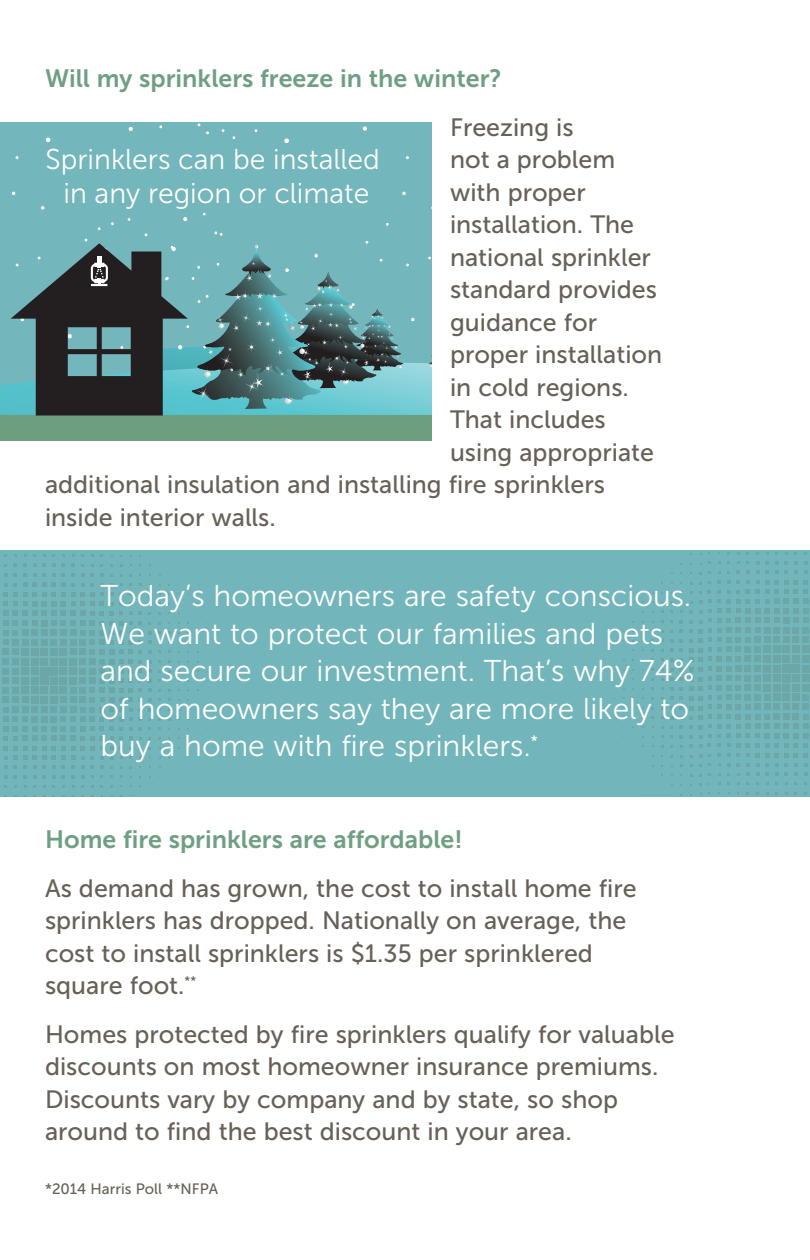
<style>
.page{position:relative;width:810px;height:1260px;background:#fff}
.page>*{position:absolute;margin:0;border:0;box-sizing:border-box;transform-origin:0 0}
.t1{font:30px/37.5px "Museo Sans 300";color:#fff}
.t2{font:28.5px/34.2px "Museo Sans 300";color:#fff;text-align:center}
.t3{font:25px/32.5px "Museo Sans 500";color:#676058}
.t4{font:25px "Museo Sans 700";color:#6f9f82}
.t5{font:15px "Museo Sans 500";color:#676058}
</style>
<div class="page">
<div style="left:0;top:414px;width:432px;height:27px;background:#6e9e80"></div>
<div style="left:224px;top:122px;width:208px;height:121px;background:#73b6bb"></div>
<div style="left:0;top:122px;width:224px;height:121px;background:#73b6bb"></div>
<svg style="left:0;top:243px;width:432px;height:173px;background:#558487"></svg>
<div style="left:1px;top:550px;width:809px;height:246px;background:#72b6bb"></div>
<svg style="left:680px;top:706px;width:3px;height:4px"></svg>
<svg style="left:670px;top:706px;width:3px;height:4px"></svg>
<svg style="left:679px;top:687px;width:4px;height:4px"></svg>
<svg style="left:670px;top:668px;width:13px;height:13px"></svg>
<svg style="left:679px;top:658px;width:4px;height:4px"></svg>
<svg style="left:670px;top:658px;width:3px;height:4px"></svg>
<svg style="left:680px;top:639px;width:3px;height:4px"></svg>
<svg style="left:680px;top:629px;width:3px;height:4px"></svg>
<svg style="left:23px;top:564px;width:4px;height:3px"></svg>
<svg style="left:52px;top:564px;width:4px;height:3px"></svg>
<svg style="left:4px;top:573px;width:3px;height:4px"></svg>
<svg style="left:14px;top:573px;width:3px;height:4px"></svg>
<svg style="left:23px;top:573px;width:4px;height:4px"></svg>
<svg style="left:33px;top:573px;width:3px;height:4px"></svg>
<svg style="left:42px;top:573px;width:4px;height:4px"></svg>
<svg style="left:52px;top:573px;width:4px;height:4px"></svg>
<svg style="left:62px;top:573px;width:3px;height:4px"></svg>
<svg style="left:71px;top:573px;width:4px;height:4px"></svg>
<svg style="left:81px;top:573px;width:3px;height:4px"></svg>
<svg style="left:91px;top:573px;width:3px;height:4px"></svg>
<svg style="left:148px;top:641px;width:4px;height:3px"></svg>
<svg style="left:148px;top:650px;width:4px;height:4px"></svg>
<svg style="left:148px;top:660px;width:4px;height:3px"></svg>
<svg style="left:148px;top:669px;width:4px;height:4px"></svg>
<svg style="left:148px;top:679px;width:4px;height:3px"></svg>
<svg style="left:148px;top:689px;width:4px;height:3px"></svg>
<svg style="left:148px;top:698px;width:4px;height:4px"></svg>
<svg style="left:123px;top:602px;width:19px;height:119px"></svg>
<svg style="left:129px;top:727px;width:4px;height:4px"></svg>
<svg style="left:23px;top:775px;width:4px;height:4px"></svg>
<svg style="left:33px;top:775px;width:3px;height:4px"></svg>
<svg style="left:43px;top:775px;width:3px;height:4px"></svg>
<svg style="left:52px;top:775px;width:4px;height:4px"></svg>
<svg style="left:62px;top:775px;width:3px;height:4px"></svg>
<svg style="left:71px;top:775px;width:4px;height:3px"></svg>
<svg style="left:3px;top:583px;width:120px;height:186px"></svg>
<svg style="left:756px;top:561px;width:4px;height:4px"></svg>
<svg style="left:766px;top:552px;width:3px;height:13px"></svg>
<svg style="left:775px;top:552px;width:4px;height:13px"></svg>
<svg style="left:785px;top:552px;width:13px;height:13px"></svg>
<svg style="left:804px;top:561px;width:4px;height:4px"></svg>
<svg style="left:689px;top:571px;width:120px;height:225px"></svg>
<p class="t4" style="left:45px;top:65px;width:458px">Will my sprinklers freeze in the winter?</p>
<p class="t3" style="left:450px;top:111px;width:125px">Freezing is</p>
<p class="t3" style="left:450px;top:144px;width:167px">not a problem</p>
<p class="t3" style="left:450px;top:176px;width:137px">with proper</p>
<p class="t3" style="left:450px;top:209px;width:186px">installation. The</p>
<p class="t3" style="left:450px;top:241px;width:202px">national sprinkler</p>
<p class="t3" style="left:450px;top:274px;width:208px">standard provides</p>
<p class="t3" style="left:450px;top:306px;width:149px">guidance for</p>
<p class="t3" style="left:450px;top:339px;width:214px">proper installation</p>
<p class="t3" style="left:450px;top:371px;width:180px">in cold regions.</p>
<p class="t3" style="left:450px;top:404px;width:157px">That includes</p>
<p class="t3" style="left:450px;top:436px;width:206px">using appropriate</p>
<p class="t3" style="left:45px;top:469px;width:561px">additional insulation and installing fire sprinklers</p>
<p class="t3" style="left:45px;top:501px;width:232px">inside interior walls.</p>
<p class="t2" style="left:45px;top:142px;width:336px">Sprinklers can be installed in any region or climate</p>
<p class="t1" style="left:101px;top:578px;width:595px">Today’s homeowners are safety conscious.<br>We want to protect our families and pets and secure our investment. That’s why 74% of homeowners say they are more likely to buy a home with fire sprinklers.<sup>*</sup></p>
<p class="t4" style="left:45px;top:825px;width:419px">Home fire sprinklers are affordable!</p>
<p class="t3" style="left:45px;top:872px;width:593px">As demand has grown, the cost to install home fire sprinklers has dropped. Nationally on average, the cost to install sprinklers is $1.35 per sprinklered square foot.<sup>**</sup></p>
<p class="t3" style="left:45px;top:1018px;width:631px">Homes protected by fire sprinklers qualify for valuable discounts on most homeowner insurance premiums.<br>Discounts vary by company and by state, so shop around to find the best discount in your area.</p>
<p class="t5" style="left:45px;top:1181px;width:175px">*2014 Harris Poll **NFPA</p>
</div>
